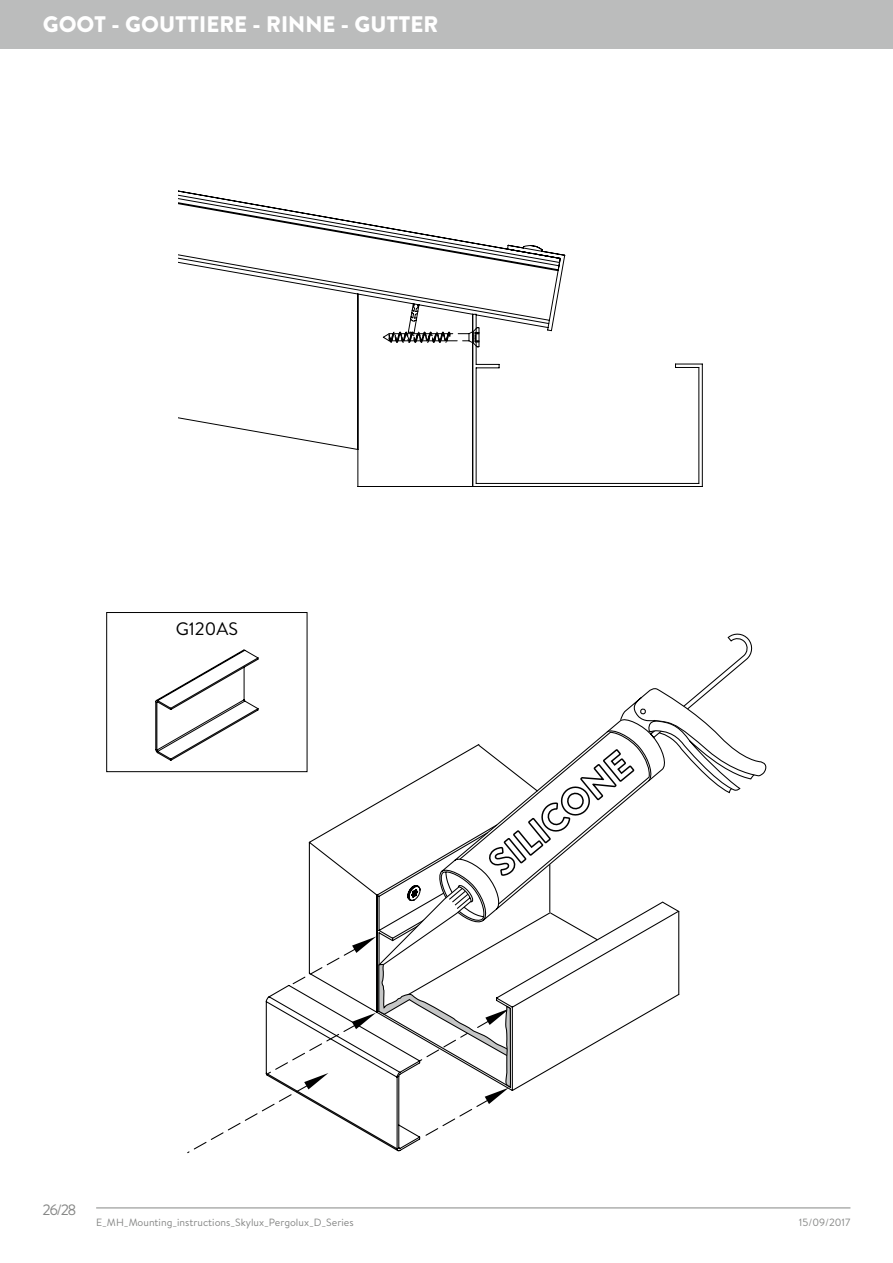
<style>
.page{position:relative;width:893px;height:1263px;background:#fff}
.page>*{position:absolute;margin:0;border:0;box-sizing:border-box;transform-origin:0 0}
.t1{font:900 22.5px "Brandon Text";color:#fff}
.t2{font:18px "Brandon Text";color:#000}
.t3{font:15px "Brandon Text";color:#868786}
.t4{font:10.5px "Brandon Text";color:#868786}
</style>
<div class="page">
<hr style="left:96px;top:1207px;width:754px;height:1px;background:#868786">
<div style="left:0;top:0;width:893px;height:49px;background:#bbbcbc"></div>
<svg style="left:178px;top:190px;width:525px;height:297px"></svg>
<svg style="left:382px;top:327px;width:98px;height:21px"></svg>
<svg style="left:155px;top:634px;width:611px;height:519px"></svg>
<div style="left:106px;top:612px;width:201px;height:160px;border:1px solid #000"></div>
<h1 class="t1" style="left:43px;top:8px;width:397px">GOOT - GOUTTIERE - RINNE - GUTTER</h1>
<h2 class="t2" style="left:176px;top:617px;width:64px">G120AS</h2>
<h3 class="t3" style="left:43px;top:1199px;width:36px">26/28</h3>
<p class="t4" style="left:96px;top:1215px;width:259px">E_MH_Mounting_instructions_Skylux_Pergolux_D_Series</p>
<p class="t4" style="left:799px;top:1215px;width:53px">15/09/2017</p>
</div>
